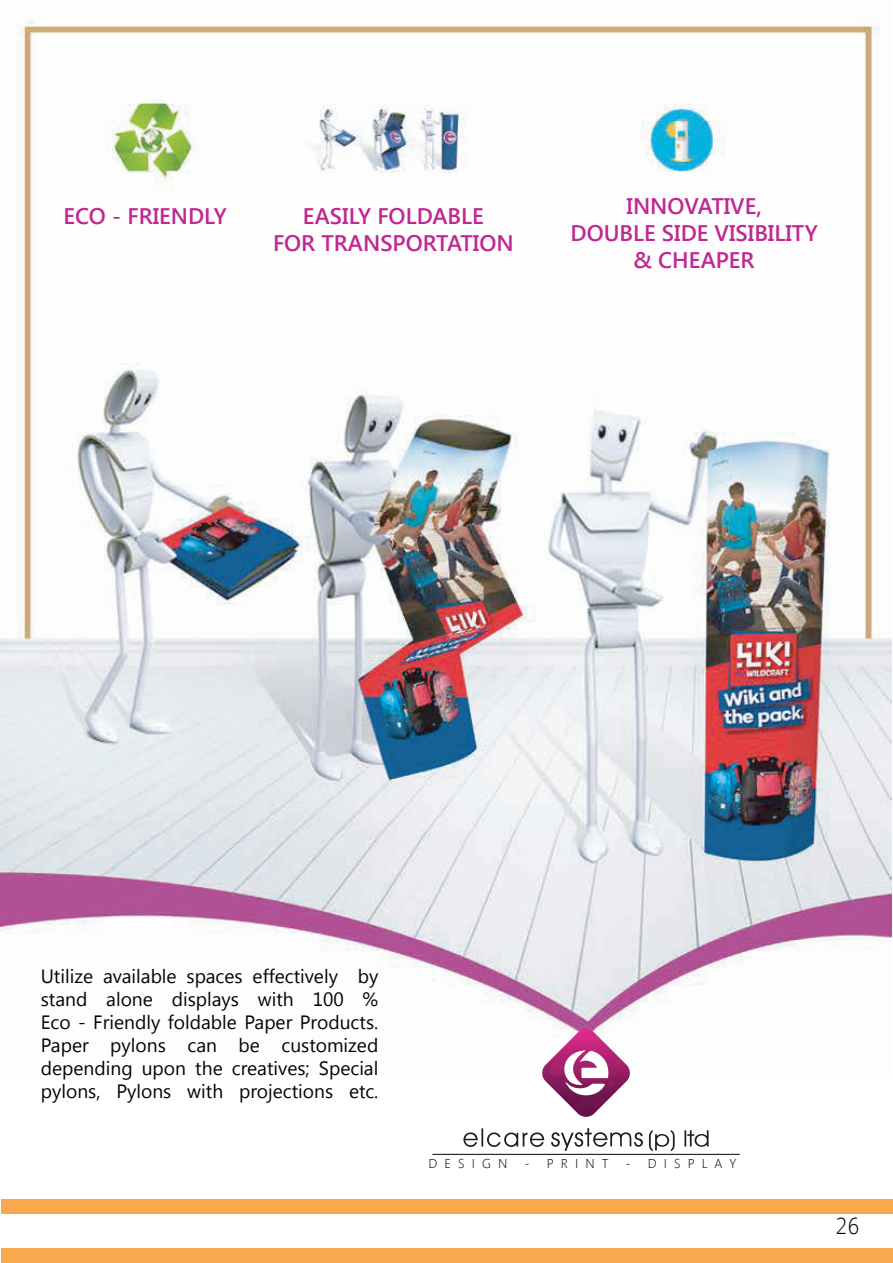
<style>
.page{position:relative;width:893px;height:1263px;background:#fff}
.page>*{position:absolute;margin:0;border:0;box-sizing:border-box;transform-origin:0 0}
.t1{font:300 24px "Segan";color:#040503;scale:.9 1}
.t2{font:600 22.5px/27px "Segoe UI";color:#bf2791;text-align:center}
.t3{font:19.2px/23.1px "Segoe UI";color:#040503;text-align:justify}
.t4{font:300 13.05px "Segan";letter-spacing:.54em;color:#040503}
</style>
<div class="page">
<img style="left:0;top:18px;width:891px;height:1011px">
<svg style="left:542px;top:1029px;width:88px;height:88px"></svg>
<svg style="left:463px;top:1128px;width:81px;height:19px"></svg>
<svg style="left:551px;top:1128px;width:92px;height:23px"></svg>
<svg style="left:649px;top:1130px;width:60px;height:21px"></svg>
<hr style="left:432px;top:1154px;width:308px;height:1px;background:#040503">
<div style="left:1px;top:1199px;width:891px;height:64px;background:#f8a94e"></div>
<div style="left:1px;top:1214px;width:891px;height:34px;background:#fff"></div>
<p class="t2" style="left:64px;top:201px;width:165px">ECO - FRIENDLY</p>
<p class="t2" style="left:273px;top:201px;width:242px">EASILY FOLDABLE<br>FOR TRANSPORTATION</p>
<p class="t2" style="left:570px;top:191px;width:249px">INNOVATIVE,<br>DOUBLE SIDE VISIBILITY &amp; CHEAPER</p>
<p class="t3" style="left:41px;top:963px;width:339px">Utilize available spaces effectively by stand alone displays with 100 % Eco - Friendly foldable Paper Products.<br>Paper pylons can be customized depending upon the creatives; Special pylons, Pylons with projections etc.</p>
<p class="t4" style="left:429px;top:1158px;width:81px">DESIGN</p>
<p class="t4" style="left:525px;top:1158px;width:85px">- PRINT</p>
<p class="t4" style="left:626px;top:1158px;width:112px">- DISPLAY</p>
<p class="t1" style="left:842px;top:1215px;width:14px">1</p>
<p class="t1" style="left:836px;top:1215px;width:28px">26</p>
</div>
